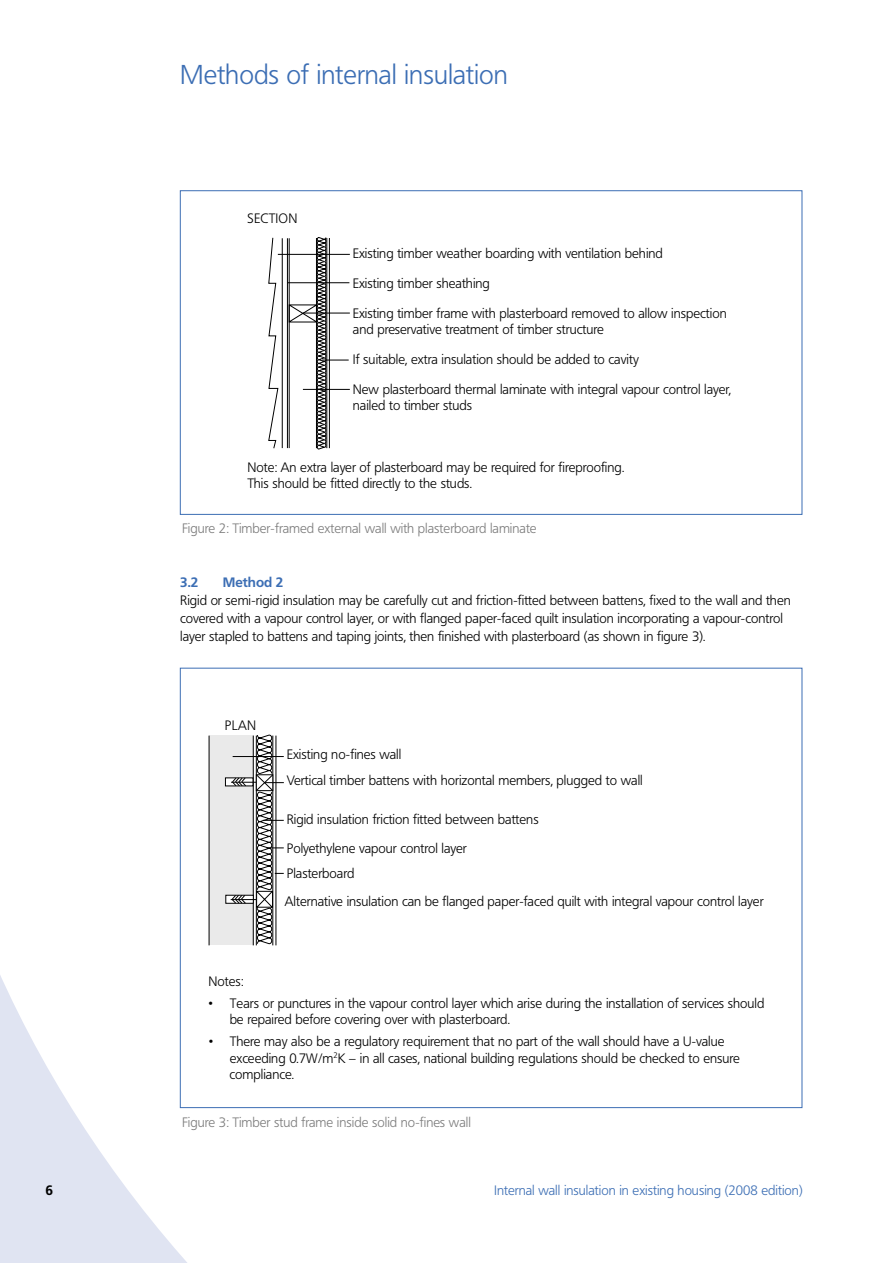
<style>
.page{position:relative;width:893px;height:1263px;background:#fff}
.page>*{position:absolute;margin:0;border:0;box-sizing:border-box;transform-origin:0 0}
.t1{font:300 27px "Frutiger BQ";color:#3c6eb4}
.t2{font:300 13.5px/16.2px "Frutiger BQ";color:#000}
.t3{font:300 13.5px "Frutiger BQ";color:#7c7c7c}
.t4{font:300 13.5px "Frutiger BQ";color:#3c6eb4}
.t5{font:700 13.5px "Frutiger BQ";color:#3c6eb4}
.t6{font:300 13.5px "Frutiger BQ";letter-spacing:.02em;color:#000}
.t7{font:700 13.5px "Frutiger BQ";color:#000}
</style>
<div class="page">
<svg style="left:0;top:945px;width:199px;height:318px"></svg>
<svg style="left:268px;top:237px;width:11px;height:212px"></svg>
<hr style="left:287px;top:238px;width:1px;height:210px;background:#000">
<hr style="left:282px;top:238px;width:1px;height:210px;background:#000">
<hr style="left:278px;top:254px;width:72px;height:1px;background:#000">
<svg style="left:288px;top:237px;width:61px;height:212px"></svg>
<hr style="left:303px;top:389px;width:47px;height:1px;background:#000">
<hr style="left:303px;top:313px;width:47px;height:1px;background:#000">
<div style="left:180px;top:668px;width:622px;height:439px;background:#fff"></div>
<div style="left:209px;top:736px;width:44px;height:209px;background:#eaeaea"></div>
<hr style="left:256px;top:736px;width:1px;height:209px;background:#000">
<hr style="left:276px;top:736px;width:1px;height:209px;background:#000">
<hr style="left:272px;top:736px;width:1px;height:209px;background:#000">
<hr style="left:253px;top:736px;width:1px;height:209px;background:#000">
<hr style="left:209px;top:736px;width:1px;height:209px;background:#000">
<div style="left:225px;top:778px;width:28px;height:8px;background:#fff"></div>
<div style="left:225px;top:777px;width:28px;height:9px;border:1px solid #000"></div>
<div style="left:226px;top:895px;width:27px;height:8px;background:#fff"></div>
<svg style="left:231px;top:735px;width:53px;height:209px"></svg>
<h1 class="t1" style="left:180px;top:59px;width:329px">Methods of internal insulation</h1>
<p class="t6" style="left:247px;top:210px;width:52px">SECTION</p>
<p class="t2" style="left:353px;top:245px;width:311px">Existing timber weather boarding with ventilation behind</p>
<p class="t2" style="left:353px;top:275px;width:138px">Existing timber sheathing</p>
<p class="t2" style="left:353px;top:305px;width:375px">Existing timber frame with plasterboard removed to allow inspection and preservative treatment of timber structure</p>
<p class="t2" style="left:353px;top:351px;width:288px">If suitable, extra insulation should be added to cavity</p>
<p class="t2" style="left:353px;top:381px;width:380px">New plasterboard thermal laminate with integral vapour control layer, nailed to timber studs</p>
<p class="t2" style="left:247px;top:459px;width:378px">Note: An extra layer of plasterboard may be required for fireproofing.<br>This should be fitted directly to the studs.</p>
<p class="t3" style="left:182px;top:520px;width:356px">Figure 2: Timber-framed external wall with plasterboard laminate</p>
<p class="t5" style="left:180px;top:574px;width:20px">3.2</p>
<p class="t5" style="left:223px;top:574px;width:62px">Method 2</p>
<p class="t2" style="left:180px;top:591px;width:612px;line-height:18px">Rigid or semi-rigid insulation may be carefully cut and friction-fitted between battens, fixed to the wall and then covered with a vapour control layer, or with flanged paper-faced quilt insulation incorporating a vapour-control layer stapled to battens and taping joints, then finished with plasterboard (as shown in figure 3).</p>
<p class="t2" style="left:225px;top:718px;width:33px">PLAN</p>
<p class="t2" style="left:287px;top:742px;width:357px;line-height:25.5px">Existing no-fines wall<br>Vertical timber battens with horizontal members, plugged to wall</p>
<p class="t2" style="left:287px;top:804px;width:253px;line-height:29px">Rigid insulation friction fitted between battens<br>Polyethylene vapour control layer</p>
<p class="t2" style="left:285px;top:893px;width:480px">Alternative insulation can be flanged paper-faced quilt with integral vapour control layer</p>
<p class="t2" style="left:287px;top:865px;width:69px">Plasterboard</p>
<p class="t2" style="left:209px;top:973px;width:36px">Notes:</p>
<p class="t2" style="left:230px;top:995px;width:536px;text-indent:-21px">• Tears or punctures in the vapour control layer which arise during the installation of services should be repaired before covering over with plasterboard.</p>
<p class="t2" style="left:230px;top:1034px;width:512px;text-indent:-21px">• There may also be a regulatory requirement that no part of the wall should have a U-value exceeding 0.7W/m<sup>2</sup>K – in all cases, national building regulations should be checked to ensure compliance.</p>
<p class="t3" style="left:182px;top:1114px;width:290px">Figure 3: Timber stud frame inside solid no-fines wall</p>
<p class="t7" style="left:45px;top:1182px;width:9px">6</p>
<p class="t4" style="left:494px;top:1182px;width:310px">Internal wall insulation in existing housing (2008 edition)</p>
</div>
